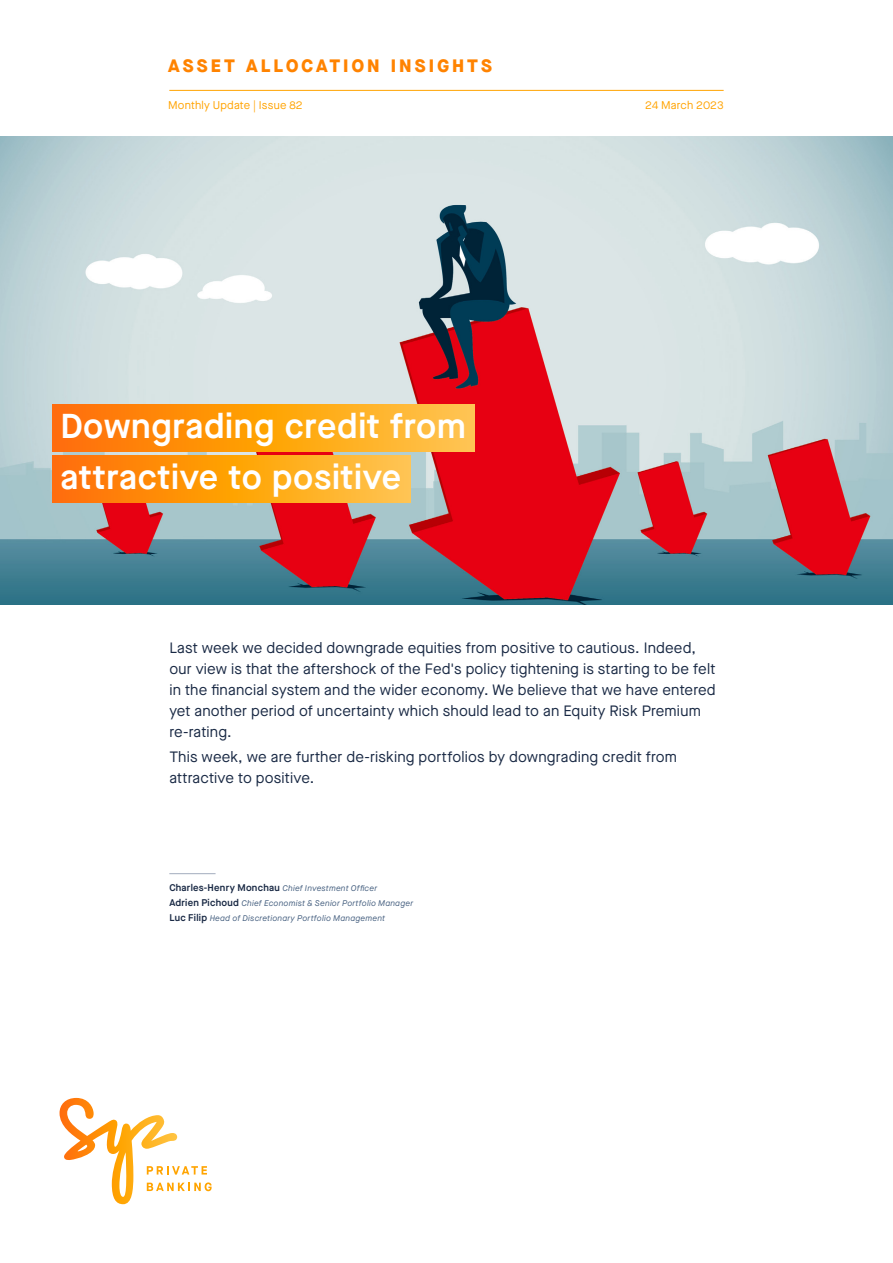
<style>
.page{position:relative;width:893px;height:1263px;background:#fff}
.page>*{position:absolute;margin:0;border:0;box-sizing:border-box;transform-origin:0 0}
.t1{font:600 34.5px "Maison Neue";letter-spacing:.02em;color:#fff}
.t2{font:800 18px "Maison Neue";letter-spacing:.17em;color:#ff8300}
.t3{font:15px/21px "Maison Neue";letter-spacing:.01em;color:#192944}
.t4{font:11.25px "Maison Neue";letter-spacing:.015em;color:#ffa300}
.t5{font:italic 8.25px/15px "Maison Neue";letter-spacing:.03em;color:#466080}
.s1{font-weight:600;font-style:normal;font-size:9.75px;color:#192944}
</style>
<div class="page">
<hr style="left:169px;top:90px;width:555px;height:1px;background:#ffa300">
<svg style="left:60px;top:1098px;width:152px;height:106px"></svg>
<hr style="left:169px;top:873px;width:47px;height:1px;background:#a2acbe">
<img style="left:0;top:137px;width:893px;height:468px">
<svg style="left:53px;top:404px;width:422px;height:47px;background:#ff9d18"></svg>
<svg style="left:53px;top:455px;width:357px;height:47px;background:#ff9d18"></svg>
<p class="t2" style="left:168px;top:53px;width:325px">ASSET ALLOCATION INSIGHTS</p>
<p class="t4" style="left:168px;top:98px;width:136px">Monthly Update | Issue 82</p>
<p class="t4" style="left:645px;top:98px;width:80px">24 March 2023</p>
<p class="t1" style="left:60px;top:402px;width:407px">Downgrading credit from</p>
<p class="t1" style="left:60px;top:453px;width:342px">attractive to positive</p>
<p class="t3" style="left:169px;top:637px;width:548px">Last week we decided downgrade equities from positive to cautious. Indeed, our view is that the aftershock of the Fed's policy tightening is starting to be felt in the financial system and the wider economy. We believe that we have entered yet another period of uncertainty which should lead to an Equity Risk Premium re-rating.</p>
<p class="t3" style="left:169px;top:746px;width:509px">This week, we are further de-risking portfolios by downgrading credit from attractive to positive.</p>
<p class="t5" style="left:169px;top:880px;width:245px"><span class="s1">Charles-Henry Monchau</span> Chief Investment Officer<br><span class="s1">Adrien Pichoud</span> Chief Economist &amp; Senior Portfolio Manager<br><span class="s1">Luc Filip</span> Head of Discretionary Portfolio Management</p>
</div>
